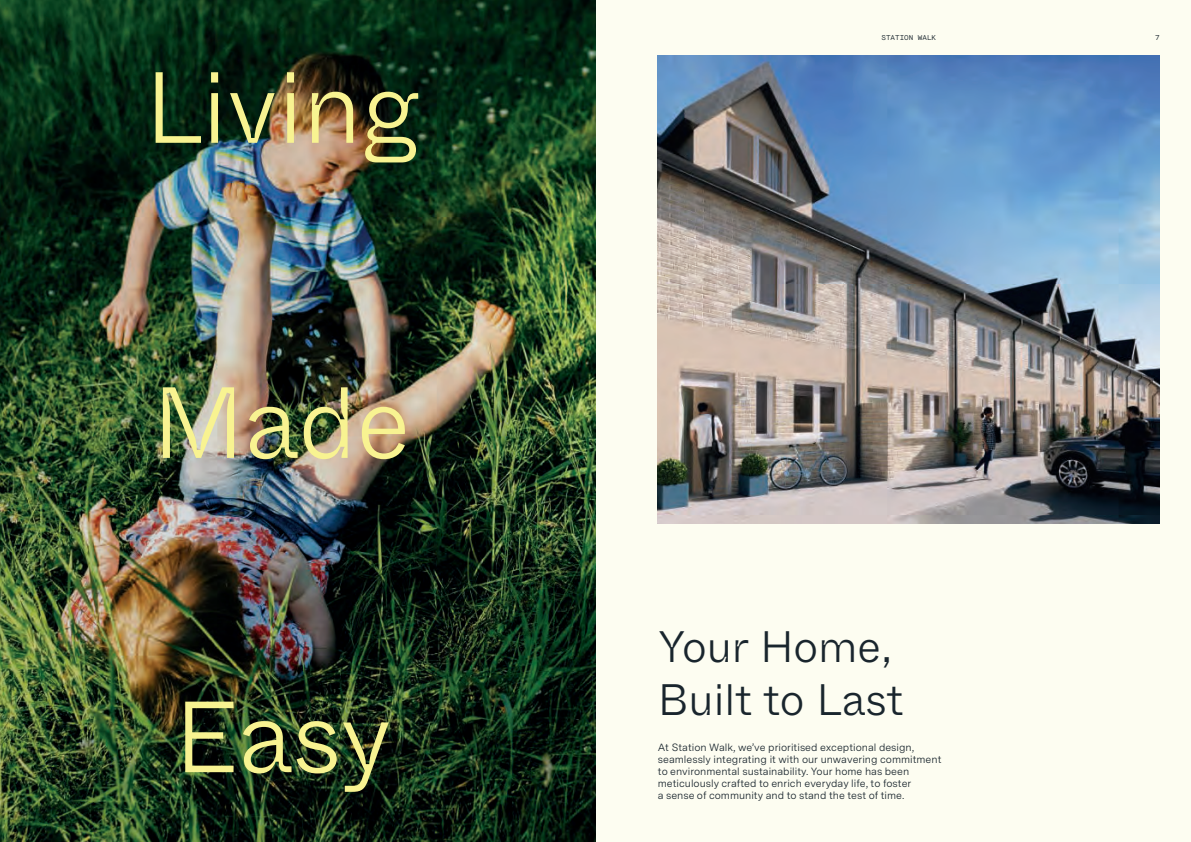
<style>
.page{position:relative;width:1191px;height:842px;background:#fdfdf1}
.page>*{position:absolute;margin:0;border:0;box-sizing:border-box;transform-origin:0 0}
.t1{font:300 100.8px "ABC Whyte Inktrap";color:#f8f391}
.t2{font:300 44px/53px "ABC Whyte Inktrap";color:#19252d}
.t3{font:10.5px/12px "Messina Sans";color:#19252d}
.t4{font:7px "Maison Neue Mono";color:#19252d}
</style>
<div class="page">
<img style="left:658px;top:55px;width:501px;height:468px">
<img style="left:0;top:0;width:595px;height:842px">
<h1 class="t1" style="left:145px;top:44px;width:276px">Living</h1>
<h1 class="t1" style="left:152px;top:359px;width:260px">Made</h1>
<h1 class="t1" style="left:174px;top:673px;width:219px">Easy</h1>
<p class="t4" style="left:881px;top:33px;width:56px">STATION WALK</p>
<p class="t4" style="left:1155px;top:33px;width:6px">7</p>
<h2 class="t2" style="left:658px;top:621px;width:247px">Your Home,<br>Built to Last</h2>
<p class="t3" style="left:658px;top:741px;width:285px">At Station Walk, we’ve prioritised exceptional design, seamlessly integrating it with our unwavering commitment to environmental sustainability. Your home has been meticulously crafted to enrich everyday life, to foster<br>a sense of community and to stand the test of time.</p>
</div>
